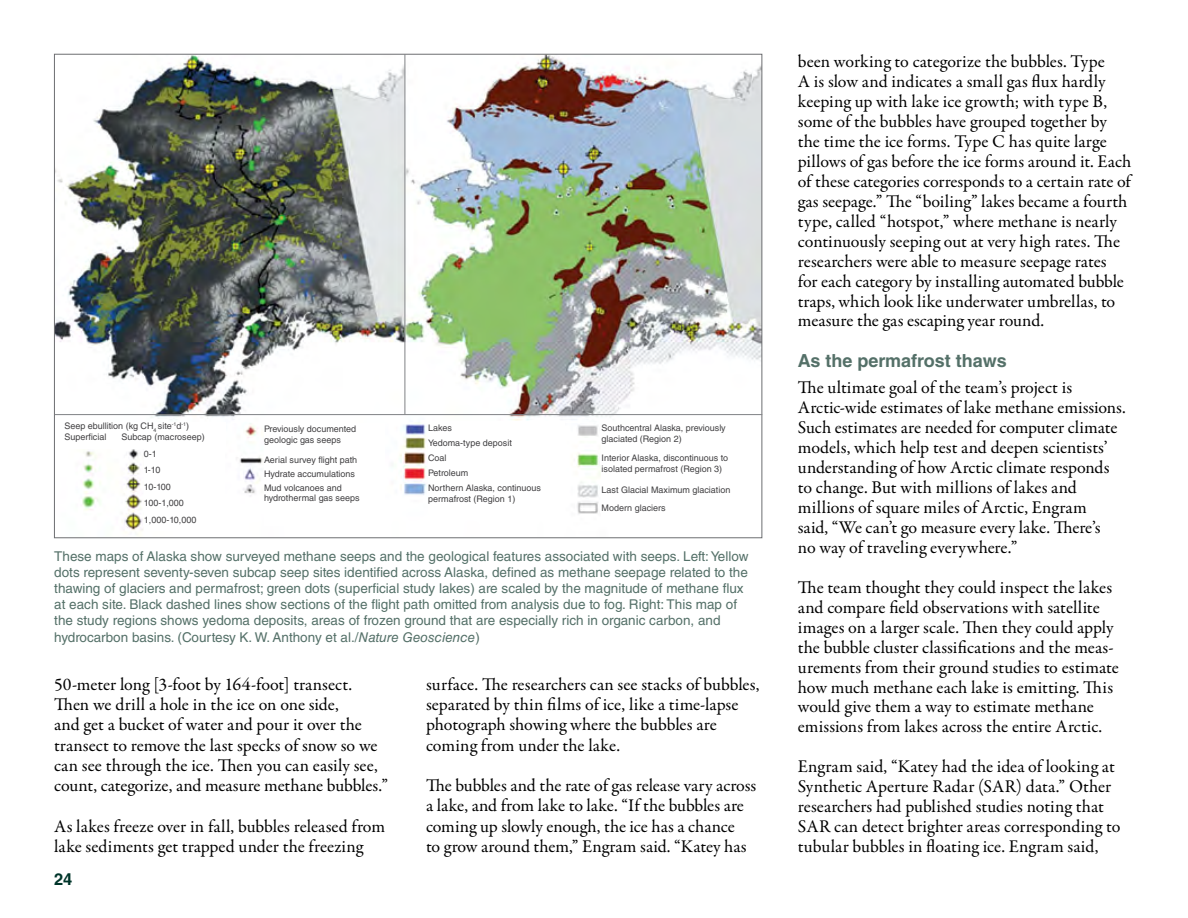
<style>
.page{position:relative;width:1188px;height:918px;background:#fff}
.page>*{position:absolute;margin:0;border:0;box-sizing:border-box;transform-origin:0 0}
.t1{font:18px/20px "Garamond Premr Pro";color:#000}
.t2{font:700 18px "Helvetica LT Std";color:#547068}
.t3{font:700 16.5px "Helvetica LT Std";color:#00352a}
.t4{font:13.5px/16.2px "Helvetica LT Std";color:#547068}
.t5{font:9px/16.5px "Helvetica LT Std";color:#414042}
.s1{font-style:italic}
</style>
<div class="page">
<img style="left:56px;top:56px;width:704px;height:474px">
<hr style="left:55px;top:414px;width:707px;height:1px;background:#808285">
<hr style="left:405px;top:54px;width:1px;height:361px;background:#808285">
<div style="left:64px;top:422px;width:162px;height:27px;background:#fff"></div>
<div style="left:144px;top:447px;width:81px;height:84px;background:#fff"></div>
<div style="left:264px;top:423px;width:121px;height:103px;background:#fff"></div>
<div style="left:428px;top:422px;width:136px;height:91px;background:#fff"></div>
<div style="left:602px;top:425px;width:154px;height:94px;background:#fff"></div>
<p class="t5" style="left:64px;top:420px;width:126px;line-height:10.9px">Seep ebullition (kg CH<sub>4</sub> site<sup>-1</sup>d<sup>-1</sup>)<br>Superficial</p>
<p class="t5" style="left:144px;top:428px;width:62px;text-indent:-22px">Subcap (macroseep)<br>0-1<br>1-10<br>10-100<br>100-1,000<br>1,000-10,000</p>
<p class="t5" style="left:264px;top:424px;width:94px;line-height:10.9px">Previously documented geologic gas seeps</p>
<p class="t5" style="left:264px;top:452px;width:95px;line-height:14px">Aerial survey flight path<br>Hydrate accumulations<br>Mud volcanoes and</p>
<p class="t5" style="left:264px;top:490px;width:97px">hydrothermal gas seeps</p>
<p class="t5" style="left:428px;top:420px;width:114px;line-height:15px">Lakes<br>Yedoma-type deposit<br>Coal<br>Petroleum<br>Northern Alaska, continuous</p>
<p class="t5" style="left:428px;top:490px;width:89px">permafrost (Region 1)</p>
<p class="t5" style="left:602px;top:423px;width:126px;line-height:10.5px">Southcentral Alaska, previously glaciated (Region 2)</p>
<p class="t5" style="left:602px;top:453px;width:128px;line-height:10.5px">Interior Alaska, discontinuous to isolated permafrost (Region 3)</p>
<p class="t5" style="left:602px;top:480px;width:130px;line-height:18px">Last Glacial Maximum glaciation<br>Modern glaciers</p>
<p class="t4" style="left:54px;top:548px;width:696px">These maps of Alaska show surveyed methane seeps and the geological features associated with seeps. Left: Yellow dots represent seventy-seven subcap seep sites identified across Alaska, defined as methane seepage related to the thawing of glaciers and permafrost; green dots (superficial study lakes) are scaled by the magnitude of methane flux at each site. Black dashed lines show sections of the flight path omitted from analysis due to fog. Right: This map of the study regions shows yedoma deposits, areas of frozen ground that are especially rich in organic carbon, and hydrocarbon basins. (Courtesy K. W. Anthony et al./<span class="s1">Nature Geoscience</span>)</p>
<p class="t1" style="left:54px;top:674px;width:335px">50-meter long [3-foot by 164-foot] transect.<br>Then we drill a hole in the ice on one side,<br>and get a bucket of water and pour it over the transect to remove the last specks of snow so we can see through the ice. Then you can easily see, count, categorize, and measure methane bubbles.”</p>
<p class="t1" style="left:54px;top:816px;width:333px">As lakes freeze over in fall, bubbles released from lake sediments get trapped under the freezing</p>
<p class="t3" style="left:54px;top:869px;width:20px">24</p>
<p class="t1" style="left:426px;top:674px;width:335px">surface. The researchers can see stacks of bubbles, separated by thin films of ice, like a time-lapse photograph showing where the bubbles are coming from under the lake.</p>
<p class="t1" style="left:426px;top:776px;width:332px">The bubbles and the rate of gas release vary across a lake, and from lake to lake. “If the bubbles are coming up slowly enough, the ice has a chance<br>to grow around them,” Engram said. “Katey has</p>
<p class="t1" style="left:798px;top:52px;width:335px">been working to categorize the bubbles. Type<br>A is slow and indicates a small gas flux hardly keeping up with lake ice growth; with type B, some of the bubbles have grouped together by the time the ice forms. Type C has quite large pillows of gas before the ice forms around it. Each of these categories corresponds to a certain rate of gas seepage.” The “boiling” lakes became a fourth type, called “hotspot,” where methane is nearly continuously seeping out at very high rates. The researchers were able to measure seepage rates<br>for each category by installing automated bubble traps, which look like underwater umbrellas, to measure the gas escaping year round.</p>
<p class="t2" style="left:798px;top:349px;width:210px">As the permafrost thaws</p>
<p class="t1" style="left:798px;top:378px;width:329px">The ultimate goal of the team’s project is Arctic-wide estimates of lake methane emissions.<br>Such estimates are needed for computer climate models, which help test and deepen scientists’ understanding of how Arctic climate responds to change. But with millions of lakes and millions of square miles of Arctic, Engram<br>said, “We can’t go measure every lake. There’s<br>no way of traveling everywhere.”</p>
<p class="t1" style="left:798px;top:578px;width:323px">The team thought they could inspect the lakes and compare field observations with satellite images on a larger scale. Then they could apply the bubble cluster classifications and the meas&shy;urements from their ground studies to estimate how much methane each lake is emitting. This would give them a way to estimate methane emissions from lakes across the entire Arctic.</p>
<p class="t1" style="left:798px;top:757px;width:324px">Engram said, “Katey had the idea of looking at Synthetic Aperture Radar (SAR) data.” Other researchers had published studies noting that SAR can detect brighter areas corresponding to tubular bubbles in floating ice. Engram said,</p>
</div>
